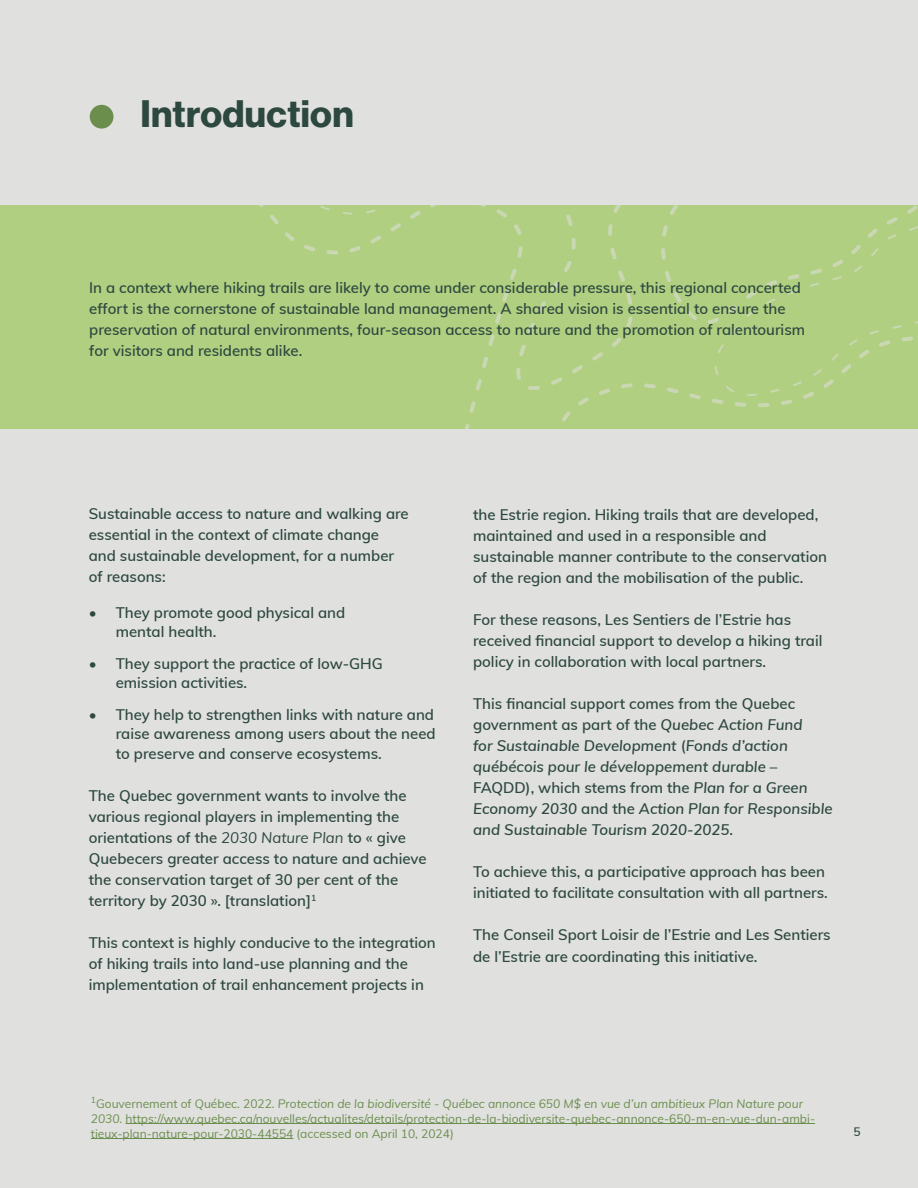
<style>
.page{position:relative;width:918px;height:1188px;background:#fff}
.page>*{position:absolute;margin:0;border:0;box-sizing:border-box;transform-origin:0 0}
.t1{font:37.5px "N Haas Grotesk DS Pro 75 Bd";letter-spacing:.01em;color:#2d483f}
.t2{font:600 15px/21px "Muli";color:#2d483f}
.t3{font:italic 600 15px/21px "Muli";color:#2d483f}
.t4{font:12px/15px "Muli";color:#6b8e4d}
.t5{font:600 12px "Muli";color:#2d483f}
.s1{font-weight:400;font-style:italic}
.s2{font-style:normal}
.s3{font-style:italic}
</style>
<div class="page">
<div style="left:0;top:204px;width:918px;height:279px;background:#b0cf81"></div>
<div style="left:0;top:0;width:918px;height:204px;background:#e0e0df"></div>
<div style="left:90px;top:105px;width:24px;height:24px;background:#6b8e4d;border-radius:50%"></div>
<div style="left:0;top:430px;width:918px;height:758px;background:#e0e0df"></div>
<hr style="left:126px;top:1123px;width:689px;height:1px;background:#6b8e4d">
<hr style="left:91px;top:1138px;width:202px;height:1px;background:#6b8e4d">
<svg style="left:241px;top:204px;width:677px;height:226px"></svg>
<svg style="left:516px;top:204px;width:198px;height:186px"></svg>
<svg style="left:272px;top:204px;width:382px;height:11px"></svg>
<svg style="left:714px;top:204px;width:204px;height:192px"></svg>
<h1 class="t1" style="left:140px;top:92px;width:215px">Introduction</h1>
<p class="t2" style="left:89px;top:277px;width:717px">In a context where hiking trails are likely to come under considerable pressure, this regional concerted effort is the cornerstone of sustainable land management. A shared vision is essential to ensure the preservation of natural environments, four-season access to nature and the promotion of ralentourism for visitors and residents alike.</p>
<p class="t2" style="left:89px;top:502px;width:322px">Sustainable access to nature and walking are essential in the context of climate change and sustainable development, for a number of reasons:</p>
<p class="t2" style="left:116px;top:602px;width:231px;line-height:19.5px;text-indent:-27px">• They promote good physical and mental health.</p>
<p class="t2" style="left:116px;top:653px;width:269px;line-height:19.5px;text-indent:-27px">• They support the practice of low-GHG emission activities.</p>
<p class="t2" style="left:116px;top:704px;width:321px;line-height:19.5px;text-align:justify;text-indent:-27px">• They help to strengthen links with nature and raise awareness among users about the need to preserve and conserve ecosystems.</p>
<p class="t2" style="left:89px;top:784px;width:339px">The Quebec government wants to involve the various regional players in implementing the orientations of the <span class="s1">2030 Nature Plan</span> to « give Quebecers greater access to nature and achieve the conservation target of 30 per cent of the territory by 2030 ». [translation]<sup>1</sup></p>
<p class="t2" style="left:89px;top:931px;width:349px">This context is highly conducive to the integration of hiking trails into land-use planning and the implementation of trail enhancement projects in</p>
<p class="t2" style="left:473px;top:503px;width:355px">the Estrie region. Hiking trails that are developed, maintained and used in a responsible and sustainable manner contribute to the conservation of the region and the mobilisation of the public.</p>
<p class="t2" style="left:473px;top:608px;width:351px">For these reasons, Les Sentiers de l’Estrie has received financial support to develop a hiking trail policy in collaboration with local partners.</p>
<p class="t3" style="left:473px;top:692px;width:361px"><span class="s2">This financial support comes from the Quebec government as part of the</span> Quebec Action Fund<br>for Sustainable Development <span class="s2">(</span>Fonds d’action québécois pour le développement durable <span class="s2">– FAQDD), which stems from the</span> Plan for a Green Economy 2030 <span class="s2">and the</span> Action Plan for Responsible and Sustainable Tourism 2020-2025<span class="s2">.</span></p>
<p class="t2" style="left:473px;top:860px;width:356px">To achieve this, a participative approach has been initiated to facilitate consultation with all partners.</p>
<p class="t2" style="left:473px;top:922px;width:359px;line-height:22.5px">The Conseil Sport Loisir de l’Estrie and Les Sentiers de l’Estrie are coordinating this initiative.</p>
<p class="t4" style="left:91px;top:1095px;width:726px"><sup>1</sup>Gouvernement of Québec. 2022. <span class="s3">Protection de la biodiversité - Québec annonce 650 M$ en vue d’un ambitieux Plan Nature pour<br>2030</span>. https://www.quebec.ca/nouvelles/actualites/details/protection-de-la-biodiversite-quebec-annonce-650-m-en-vue-dun-ambi&shy;tieux-plan-nature-pour-2030-44554 (accessed on April 10, 2024)</p>
<p class="t5" style="left:853px;top:1123px;width:9px">5</p>
</div>
